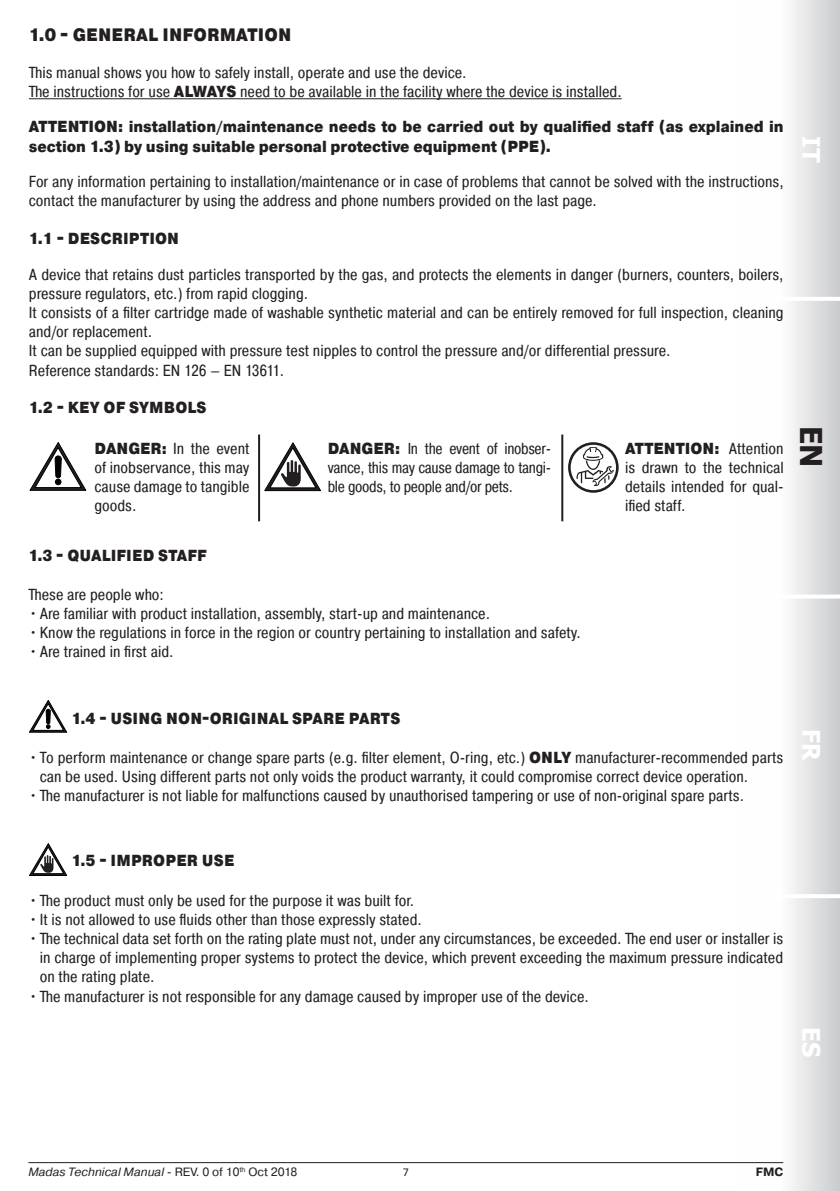
<style>
.page{position:relative;width:840px;height:1191px;background:#fff}
.page>*{position:absolute;margin:0;border:0;box-sizing:border-box;transform-origin:0 0}
.t1{font:700 30px "Tahoma";color:#231f20}
.t2{font:700 24px "Tahoma";color:#fff}
.t3{font:900 18px "Pragmatica Cond";letter-spacing:.01em;color:#231f20}
.t4{font:16px/19.2px "Pragmatica Cond";color:#231f20}
.t5{font:900 16px/19.2px "Pragmatica Cond";color:#231f20}
.t6{font:16px/19.2px "Pragmatica Cond";color:#231f20;text-align:justify;scale:.96 1}
.t7{font:italic 12px "Pragmatica";color:#231f20}
.t8{font:700 12px "Pragmatica";color:#231f20}
.t9{font:12px "Calibri";color:#231f20}
.s1{font-weight:900}
.s2{font-style:normal}
</style>
<div class="page">
<div style="left:734px;top:0;width:105px;height:1191px;background:linear-gradient(to right,#fff,#d5d5d7)"></div>
<hr style="left:743px;top:297px;width:96px;height:4px;background:#fff">
<hr style="left:740px;top:594px;width:99px;height:4px;background:#fff">
<hr style="left:740px;top:894px;width:99px;height:4px;background:#fff">
<hr style="left:28px;top:1162px;width:754px;height:1px;background:#231f20">
<hr style="left:29px;top:98px;width:592px;height:1px;background:#231f20">
<svg style="left:30px;top:442px;width:56px;height:48px"></svg>
<svg style="left:264px;top:443px;width:56px;height:47px"></svg>
<svg style="left:567px;top:442px;width:51px;height:51px"></svg>
<svg style="left:570px;top:445px;width:45px;height:45px"></svg>
<svg style="left:576px;top:447px;width:37px;height:39px"></svg>
<hr style="left:258px;top:434px;width:2px;height:87px;background:#231f20">
<hr style="left:561px;top:434px;width:2px;height:87px;background:#231f20">
<svg style="left:29px;top:700px;width:38px;height:32px"></svg>
<div style="left:46px;top:709px;width:4px;height:15px;border:1px solid #000001;border-radius:2px"></div>
<svg style="left:29px;top:843px;width:38px;height:32px"></svg>
<p class="t3" style="left:29px;top:23px;width:264px">1.0 - GENERAL INFORMATION</p>
<p class="t4" style="left:29px;top:63px;width:439px">This manual shows you how to safely install, operate and use the device.</p>
<p class="t4" style="left:29px;top:82px;width:594px">The instructions for use <span class="s1">ALWAYS</span> need to be available in the facility where the device is installed.</p>
<p class="t5" style="left:29px;top:118px;width:756px">ATTENTION: installation/maintenance needs to be carried out by qualified staff (as explained in section 1.3) by using suitable personal protective equipment (PPE).</p>
<p class="t4" style="left:29px;top:172px;width:756px">For any information pertaining to installation/maintenance or in case of problems that cannot be solved with the instructions, contact the manufacturer by using the address and phone numbers provided on the last page.</p>
<p class="t5" style="left:29px;top:230px;width:152px">1.1 - DESCRIPTION</p>
<p class="t4" style="left:29px;top:264px;width:755px">A device that retains dust particles transported by the gas, and protects the elements in danger (burners, counters, boilers, pressure regulators, etc.) from rapid clogging.</p>
<p class="t4" style="left:29px;top:303px;width:756px">It consists of a filter cartridge made of washable synthetic material and can be entirely removed for full inspection, cleaning and/or replacement.</p>
<p class="t4" style="left:29px;top:341px;width:642px">It can be supplied equipped with pressure test nipples to control the pressure and/or differential pressure.</p>
<p class="t4" style="left:29px;top:360px;width:257px">Reference standards: EN 126 – EN 13611.</p>
<p class="t5" style="left:29px;top:398px;width:179px">1.2 - KEY OF SYMBOLS</p>
<p class="t4" style="left:624px;top:438px;width:160px;text-align:justify"><span class="s1">ATTENTION:</span> Attention is drawn to the technical details intended for qual&shy;ified staff.</p>
<p class="t4" style="left:94px;top:438px;width:156px;text-align:justify"><span class="s1">DANGER:</span> In the event of inobservance, this may cause damage to tangible goods.</p>
<p class="t5" style="left:28px;top:546px;width:180px">1.3 - QUALIFIED STAFF</p>
<p class="t4" style="left:28px;top:584px;width:137px">These are people who:</p>
<p class="t4" style="left:28px;top:604px;width:463px">•Are familiar with product installation, assembly, start-up and maintenance.</p>
<p class="t4" style="left:28px;top:623px;width:553px">•Know the regulations in force in the region or country pertaining to installation and safety.</p>
<p class="t4" style="left:28px;top:642px;width:147px">•Are trained in first aid.</p>
<p class="t6" style="left:327px;top:438px;width:234px"><span class="s1">DANGER:</span> In the event of inobser&shy;vance, this may cause damage to tangi&shy;ble goods, to people and/or pets.</p>
<h2 class="t2" style="left:827px;top:136px;width:28px;rotate:90deg">IT</h2>
<h1 class="t1" style="left:831px;top:426px;width:43px;rotate:90deg">EN</h1>
<p class="t5" style="left:71px;top:709px;width:330px">1.4 - USING NON-ORIGINAL SPARE PARTS</p>
<p class="t4" style="left:40px;top:747px;width:744px;text-indent:-11px">•To perform maintenance or change spare parts (e.g. filter element, O-ring, etc.) <span class="s1">ONLY</span> manufacturer-recommended parts can be used. Using different parts not only voids the product warranty, it could compromise correct device operation.</p>
<p class="t4" style="left:28px;top:786px;width:716px">•The manufacturer is not liable for malfunctions caused by unauthorised tampering or use of non-original spare parts.</p>
<h2 class="t2" style="left:827px;top:728px;width:33px;rotate:90deg">FR</h2>
<p class="t5" style="left:71px;top:851px;width:164px">1.5 - IMPROPER USE</p>
<p class="t4" style="left:28px;top:890px;width:387px">•The product must only be used for the purpose it was built for.</p>
<p class="t4" style="left:28px;top:909px;width:395px">•It is not allowed to use fluids other than those expressly stated.</p>
<p class="t4" style="left:40px;top:928px;width:744px;text-align:justify;text-indent:-11px">•The technical data set forth on the rating plate must not, under any circumstances, be exceeded. The end user or installer is in charge of implementing proper systems to protect the device, which prevent exceeding the maximum pressure indicated on the rating plate.</p>
<p class="t4" style="left:28px;top:986px;width:561px">•The manufacturer is not responsible for any damage caused by improper use of the device.</p>
<h2 class="t2" style="left:827px;top:1027px;width:31px;rotate:90deg">ES</h2>
<p class="t7" style="left:28px;top:1164px;width:270px">Madas Technical Manual <span class="s2">- REV. 0 of 10</span><sup>th</sup> <span class="s2">Oct 2018</span></p>
<p class="t8" style="left:755px;top:1164px;width:29px">FMC</p>
<p class="t9" style="left:402px;top:1163px;width:8px">7</p>
</div>
